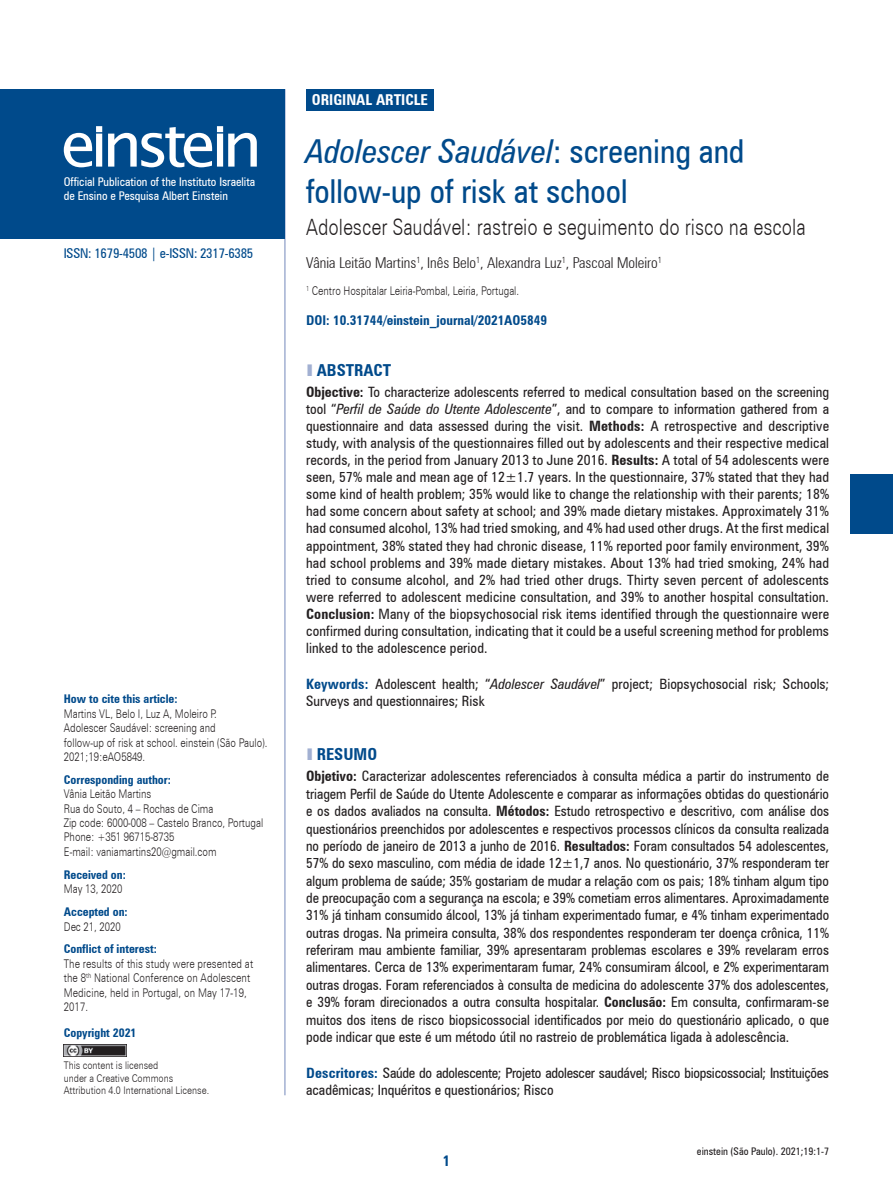
<style>
.page{position:relative;width:893px;height:1191px;background:#fff}
.page>*{position:absolute;margin:0;border:0;box-sizing:border-box;transform-origin:0 0}
.t1{font:condensed 33px/39.8px "Zurich BT";color:#004a8b}
.t2{font:300 22.5px "Zurich BT";color:#231f20;scale:.8 1}
.t3{font:700 condensed 16.5px "Zurich BT";color:#004a8b}
.t4{font:300 condensed 15px "Zurich BT";color:#231f20}
.t5{font:700 condensed 15px "Zurich BT";color:#fff}
.t6{font:700 condensed 15px "Zurich BT";color:#004a8b}
.t7{font:condensed 14.25px/17.1px "Zurich BT";color:#231f20;text-align:justify}
.t8{font:condensed 14.25px/17.4px "Zurich BT";letter-spacing:-.02em;color:#231f20}
.t9{font:700 condensed 13.5px "Zurich BT";color:#004a8b}
.t10{font:condensed 13.5px "Zurich BT";letter-spacing:-.02em;color:#004a8b}
.t11{font:300 12px/14.4px "Zurich BT";color:#231f20;scale:.8 1}
.t12{font:700 condensed 12px "Zurich BT";color:#004a8b}
.t13{font:condensed 12px/14.4px "Zurich BT";color:#fff}
.t14{font:300 10.5px/12.6px "Zurich BT";color:#231f20;scale:.85 1}
.t15{font:condensed 10.5px "Zurich BT";color:#231f20}
.s1{font-style:italic}
.s2{color:#a2b0d2}
.s3{font-weight:700}
.s4{font-weight:700;color:#004a8b}
</style>
<div class="page">
<img style="left:64px;top:1044px;width:63px;height:12px">
<div style="left:306px;top:89px;width:128px;height:21px;background:#004a8b"></div>
<hr style="left:284px;top:89px;width:2px;height:1006px;background:#a2b0d2">
<div style="left:0;top:89px;width:284px;height:149px;background:#004a8b"></div>
<div style="left:850px;top:474px;width:43px;height:60px;background:#004a8b"></div>
<svg style="left:108px;top:126px;width:149px;height:41px"></svg>
<svg style="left:64px;top:126px;width:38px;height:41px"></svg>
<p class="t13" style="left:64px;top:174px;width:193px">Official Publication of the Instituto Israelita de Ensino e Pesquisa Albert Einstein</p>
<p class="t10" style="left:64px;top:245px;width:191px">ISSN: 1679-4508 | e-ISSN: 2317-6385</p>
<p class="t12" style="left:64px;top:692px;width:115px">How to cite this article:</p>
<p class="t11" style="left:64px;top:706px;width:256px">Martins VL, Belo I, Luz A, Moleiro P.<br>Adolescer Saudável: screening and<br>follow-up of risk at school. einstein (São Paulo).<br>2021;19:eAO5849.</p>
<p class="t12" style="left:64px;top:772px;width:109px">Corresponding author:</p>
<p class="t11" style="left:64px;top:786px;width:251px">Vânia Leitão Martins<br>Rua do Souto, 4 – Rochas de Cima<br>Zip code: 6000-008 – Castelo Branco, Portugal<br>Phone: +351 96715-8735<br>E-mail: vaniamartins20@gmail.com</p>
<p class="t12" style="left:64px;top:867px;width:64px">Received on:</p>
<p class="t11" style="left:64px;top:881px;width:75px">May 13, 2020</p>
<p class="t12" style="left:64px;top:904px;width:65px">Accepted on:</p>
<p class="t11" style="left:64px;top:919px;width:73px">Dec 21, 2020</p>
<p class="t12" style="left:64px;top:942px;width:95px">Conflict of interest:</p>
<p class="t11" style="left:64px;top:956px;width:238px">The results of this study were presented at the 8<sup>th</sup> National Conference on Adolescent Medicine, held in Portugal, on May 17-19, 2017.</p>
<p class="t12" style="left:64px;top:1025px;width:74px">Copyright 2021</p>
<p class="t14" style="left:64px;top:1058px;width:173px">This content is licensed<br>under a Creative Commons<br>Attribution 4.0 International License.</p>
<p class="t5" style="left:312px;top:91px;width:118px">ORIGINAL ARTICLE</p>
<h1 class="t1" style="left:306px;top:131px;width:440px"><span class="s1">Adolescer Saudável</span>: screening and follow-up of risk at school</h1>
<h2 class="t2" style="left:306px;top:213px;width:626px">Adolescer Saudável: rastreio e seguimento do risco na escola</h2>
<p class="t4" style="left:306px;top:253px;width:357px">Vânia Leitão Martins<sup>1</sup>, Inês Belo<sup>1</sup>, Alexandra Luz<sup>1</sup>, Pascoal Moleiro<sup>1</sup></p>
<p class="t11" style="left:306px;top:283px;width:268px"><sup>1</sup> Centro Hospitalar Leiria-Pombal, Leiria, Portugal.</p>
<p class="t9" style="left:306px;top:311px;width:243px">DOI: 10.31744/einstein_journal/2021AO5849</p>
<p class="t3" style="left:306px;top:360px;width:86px"><span class="s2">❚</span> ABSTRACT</p>
<p class="t7" style="left:306px;top:383px;width:525px"><span class="s3">Objective:</span> To characterize adolescents referred to medical consultation based on the screening tool “<span class="s1">Perfil de Saúde do Utente Adolescente</span>”, and to compare to information gathered from a questionnaire and data assessed during the visit. <span class="s3">Methods:</span> A retrospective and descriptive study, with analysis of the questionnaires filled out by adolescents and their respective medical records, in the period from January 2013 to June 2016. <span class="s3">Results:</span> A total of 54 adolescents were seen, 57% male and mean age of 12±1.7 years. In the questionnaire, 37% stated that they had some kind of health problem; 35% would like to change the relationship with their parents; 18% had some concern about safety at school; and 39% made dietary mistakes. Approximately 31% had consumed alcohol, 13% had tried smoking, and 4% had used other drugs. At the first medical appointment, 38% stated they had chronic disease, 11% reported poor family environment, 39% had school problems and 39% made dietary mistakes. About 13% had tried smoking, 24% had tried to consume alcohol, and 2% had tried other drugs. Thirty seven percent of adolescents were referred to adolescent medicine consultation, and 39% to another hospital consultation.<br><span class="s3">Conclusion:</span> Many of the biopsychosocial risk items identified through the questionnaire were confirmed during consultation, indicating that it could be a useful screening method for problems linked to the adolescence period.</p>
<p class="t7" style="left:306px;top:675px;width:525px"><span class="s4">Keywords:</span> Adolescent health; “<span class="s1">Adolescer Saudável</span>” project; Biopsychosocial risk; Schools;<br>Surveys and questionnaires; Risk</p>
<p class="t3" style="left:306px;top:744px;width:72px"><span class="s2">❚</span> RESUMO</p>
<p class="t7" style="left:306px;top:767px;width:524px"><span class="s3">Objetivo:</span> Caracterizar adolescentes referenciados à consulta médica a partir do instrumento de triagem Perfil de Saúde do Utente Adolescente e comparar as informações obtidas do questionário e os dados avaliados na consulta. <span class="s3">Métodos:</span> Estudo retrospectivo e descritivo, com análise dos questionários preenchidos por adolescentes e respectivos processos clínicos da consulta realizada no período de janeiro de 2013 a junho de 2016. <span class="s3">Resultados:</span> Foram consultados 54 adolescentes, 57% do sexo masculino, com média de idade 12±1,7 anos. No questionário, 37% responderam ter algum problema de saúde; 35% gostariam de mudar a relação com os pais; 18% tinham algum tipo de preocupação com a segurança na escola; e 39% cometiam erros alimentares. Aproximadamente 31% já tinham consumido álcool, 13% já tinham experimentado fumar, e 4% tinham experimentado outras drogas. Na primeira consulta, 38% dos respondentes responderam ter doença crônica, 11% referiram mau ambiente familiar, 39% apresentaram problemas escolares e 39% revelaram erros alimentares. Cerca de 13% experimentaram fumar, 24% consumiram álcool, e 2% experimentaram outras drogas. Foram referenciados à consulta de medicina do adolescente 37% dos adolescentes, e 39% foram direcionados a outra consulta hospitalar. <span class="s3">Conclusão:</span> Em consulta, confirmaram-se muitos dos itens de risco biopsicossocial identificados por meio do questionário aplicado, o que pode indicar que este é um método útil no rastreio de problemática ligada à adolescência.</p>
<p class="t8" style="left:306px;top:1064px;width:524px"><span class="s4">Descritores:</span> Saúde do adolescente; Projeto adolescer saudável; Risco biopsicossocial; Instituições acadêmicas; Inquéritos e questionários; Risco</p>
<p class="t6" style="left:443px;top:1151px;width:9px">1</p>
<p class="t15" style="left:697px;top:1144px;width:134px">einstein (São Paulo). 2021;19:1-7</p>
</div>
